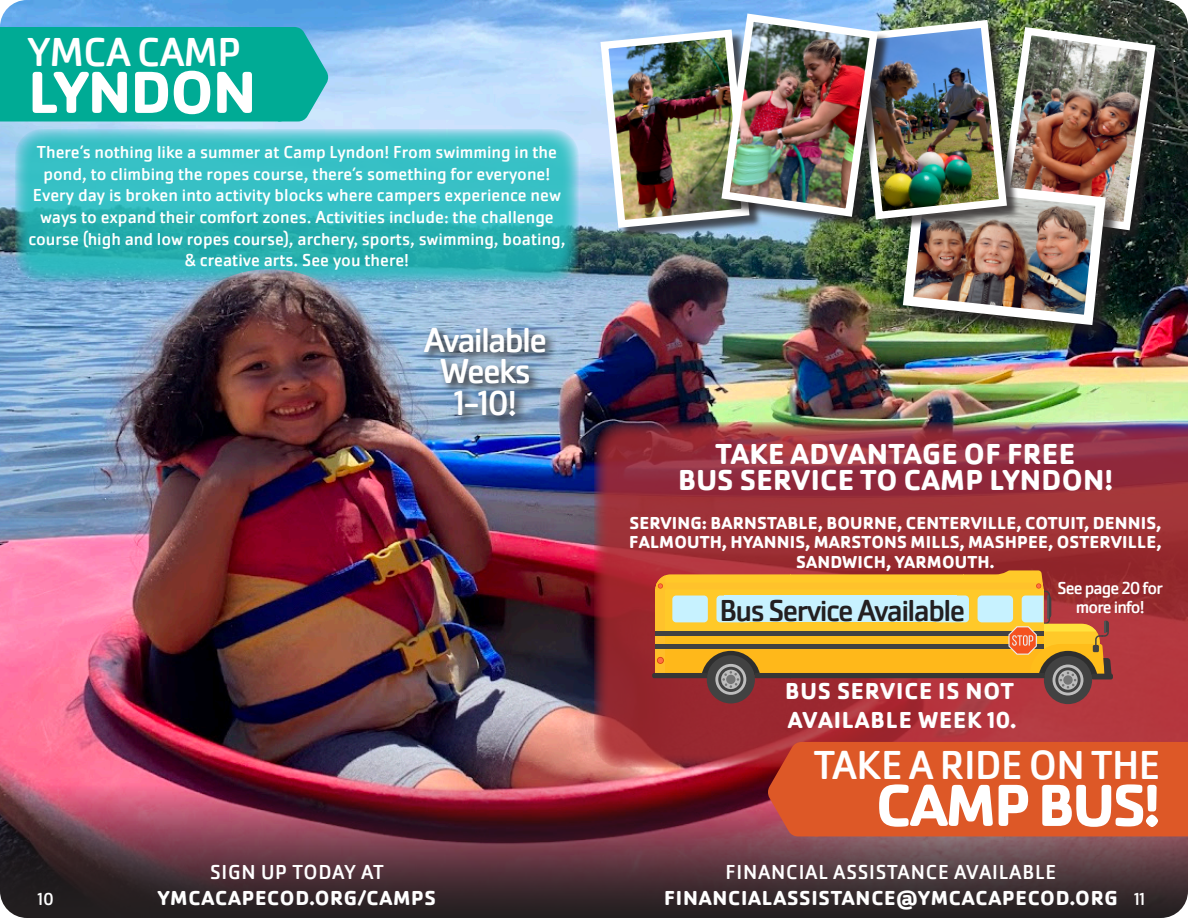
<style>
.page{position:relative;width:1188px;height:918px;background:#fff}
.page>*{position:absolute;margin:0;border:0;box-sizing:border-box;transform-origin:0 0}
.t1{font:700 61.5px "Cachet Pro";letter-spacing:-.03em;color:#fff}
.t2{font:42px "Cachet Pro";letter-spacing:-.015em;color:#fff}
.t3{font:36px "Cachet Pro";letter-spacing:-.05em;color:#fff}
.t4{font:31.5px "Cachet Pro";letter-spacing:-.05em;color:#231f20}
.t5{font:700 30px "Cachet Pro";letter-spacing:.01em;color:#fff}
.t6{font:700 24px "Cachet Pro";letter-spacing:.035em;color:#fff}
.t7{font:700 21px "Cachet Pro";letter-spacing:.035em;color:#fff}
.t8{font:21px "Cachet Pro";letter-spacing:.035em;color:#fff}
.t9{font:18px/21.6px "Cachet Pro";color:#fff;text-align:center}
.t10{font:700 18px/19.5px "Cachet Pro";letter-spacing:.01em;color:#fff;text-align:center}
.t11{font:18px/19.5px "Cachet Pro";letter-spacing:-.05em;color:#fff;text-align:center}
</style>
<div class="page">
<img style="left:0;top:0;width:1188px;height:918px">
<p class="t2" style="left:28px;top:28px;width:215px">YMCA CAMP</p>
<p class="t1" style="left:28px;top:54px;width:230px">LYNDON</p>
<p class="t9" style="left:28px;top:142px;width:539px">There’s nothing like a summer at Camp Lyndon! From swimming in the pond, to climbing the ropes course, there’s something for everyone!<br>Every day is broken into activity blocks where campers experience new ways to expand their comfort zones. Activities include: the challenge course (high and low ropes course), archery, sports, swimming, boating, &amp; creative arts. See you there!</p>
<p class="t3" style="left:424px;top:319px;width:125px">Available</p>
<p class="t3" style="left:440px;top:350px;width:93px">Weeks</p>
<p class="t3" style="left:454px;top:382px;width:65px">1-10!</p>
<p class="t5" style="left:716px;top:435px;width:361px">TAKE ADVANTAGE OF FREE</p>
<p class="t5" style="left:678px;top:461px;width:437px">BUS SERVICE TO CAMP LYNDON!</p>
<p class="t10" style="left:629px;top:513px;width:534px">SERVING: BARNSTABLE, BOURNE, CENTERVILLE, COTUIT, DENNIS,<br>FALMOUTH, HYANNIS, MARSTONS MILLS, MASHPEE, OSTERVILLE,<br>SANDWICH, YARMOUTH.</p>
<p class="t4" style="left:719px;top:592px;width:248px">Bus Service Available</p>
<p class="t11" style="left:1058px;top:578px;width:107px">See page 20 for more info!</p>
<p class="t6" style="left:785px;top:676px;width:230px">BUS SERVICE IS NOT</p>
<p class="t6" style="left:788px;top:705px;width:230px">AVAILABLE WEEK 10.</p>
<p class="t2" style="left:814px;top:741px;width:348px">TAKE A RIDE ON THE</p>
<p class="t1" style="left:876px;top:767px;width:287px">CAMP BUS!</p>
<p class="t8" style="left:210px;top:860px;width:175px">SIGN UP TODAY AT</p>
<p class="t7" style="left:158px;top:885px;width:280px">YMCACAPECOD.ORG/CAMPS</p>
<p class="t8" style="left:726px;top:860px;width:332px">FINANCIAL ASSISTANCE AVAILABLE</p>
<p class="t9" style="left:37px;top:888px;width:18px">10</p>
<p class="t7" style="left:664px;top:885px;width:455px">FINANCIALASSISTANCE@YMCACAPECOD.ORG</p>
<p class="t9" style="left:1134px;top:888px;width:13px">11</p>
</div>
